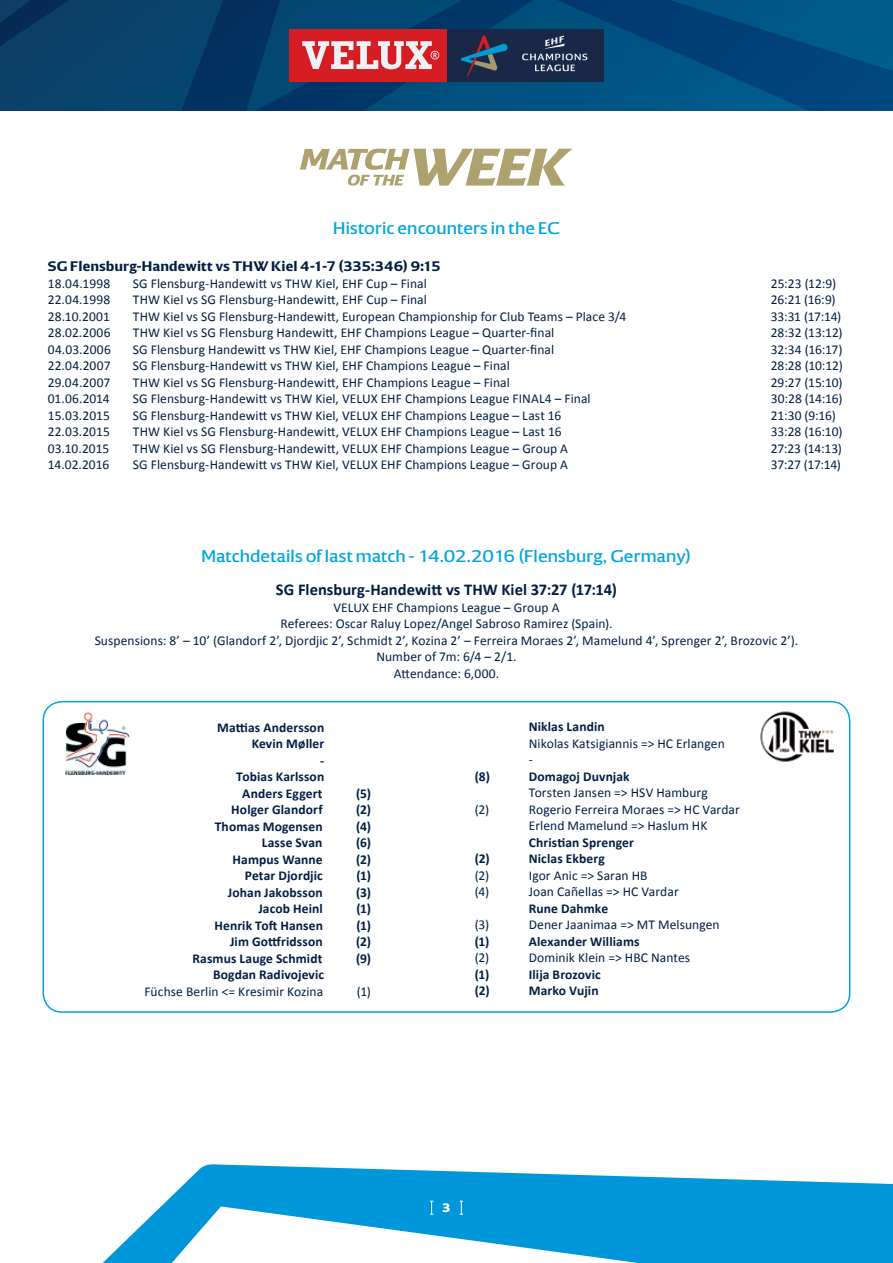
<style>
.page{position:relative;width:893px;height:1263px;background:#fff}
.page>*{position:absolute;margin:0;border:0;box-sizing:border-box;transform-origin:0 0}
.t1{font:16.5px "EHF";letter-spacing:.005em;color:#00a5df}
.t2{font:700 16.5px "Calibri";color:#001d43}
.t3{font:13.5px/16.5px "Calibri";letter-spacing:.005em;color:#001d43}
.t4{font:700 13.5px/16.5px "Calibri";letter-spacing:.01em;color:#001d43;text-align:right}
.t5{font:700 13.5px "EHF";letter-spacing:.01em;color:#001d43}
.t6{font:800 12px "EHF";color:#fff}
</style>
<div class="page">
<svg style="left:102px;top:1164px;width:791px;height:99px;fill:#0096da"></svg>
<svg style="left:430px;top:1201px;width:3px;height:14px"></svg>
<svg style="left:460px;top:1201px;width:3px;height:14px"></svg>
<svg style="left:0;top:0;width:893px;height:111px;background:#024574"></svg>
<div style="left:446px;top:29px;width:158px;height:53px;background:#182846"></div>
<svg style="left:461px;top:35px;width:47px;height:42px"></svg>
<div style="left:289px;top:29px;width:157px;height:53px;background:#d61d24"></div>
<svg style="left:302px;top:41px;width:137px;height:28px"></svg>
<svg style="left:522px;top:36px;width:65px;height:35px"></svg>
<div style="left:43px;top:701px;width:807px;height:312px;border:2px solid #00a5df;border-radius:19px"></div>
<svg style="left:300px;top:149px;width:272px;height:37px"></svg>
<img style="left:66px;top:712px;width:64px;height:62px">
<img style="left:760px;top:711px;width:73px;height:51px">
<p class="t1" style="left:333px;top:218px;width:228px">Historic encounters in the EC</p>
<p class="t5" style="left:48px;top:258px;width:395px">SG Flensburg-Handewitt vs THW Kiel 4-1-7 (335:346) 9:15</p>
<p class="t3" style="left:48px;top:274px;width:64px">18.04.1998</p>
<p class="t3" style="left:133px;top:274px;width:295px">SG Flensburg-Handewitt vs THW Kiel, EHF Cup – Final</p>
<p class="t3" style="left:771px;top:274px;width:67px">25:23 (12:9)</p>
<p class="t3" style="left:48px;top:291px;width:64px">22.04.1998</p>
<p class="t3" style="left:133px;top:291px;width:296px">THW Kiel vs SG Flensburg-Handewitt, EHF Cup – Final</p>
<p class="t3" style="left:771px;top:291px;width:66px">26:21 (16:9)</p>
<p class="t3" style="left:48px;top:307px;width:64px">28.10.2001</p>
<p class="t3" style="left:133px;top:307px;width:495px">THW Kiel vs SG Flensburg-Handewitt, European Championship for Club Teams – Place 3/4</p>
<p class="t3" style="left:771px;top:307px;width:72px">33:31 (17:14)</p>
<p class="t3" style="left:48px;top:324px;width:64px">28.02.2006</p>
<p class="t3" style="left:133px;top:324px;width:423px">THW Kiel vs SG Flensburg Handewitt, EHF Champions League – Quarter-final</p>
<p class="t3" style="left:771px;top:324px;width:73px">28:32 (13:12)</p>
<p class="t3" style="left:48px;top:340px;width:65px">04.03.2006</p>
<p class="t3" style="left:133px;top:340px;width:423px">SG Flensburg Handewitt vs THW Kiel, EHF Champions League – Quarter-final</p>
<p class="t3" style="left:771px;top:340px;width:73px">32:34 (16:17)</p>
<p class="t3" style="left:48px;top:357px;width:64px">22.04.2007</p>
<p class="t3" style="left:133px;top:357px;width:378px">SG Flensburg-Handewitt vs THW Kiel, EHF Champions League – Final</p>
<p class="t3" style="left:771px;top:357px;width:74px">28:28 (10:12)</p>
<p class="t3" style="left:48px;top:373px;width:64px">29.04.2007</p>
<p class="t3" style="left:133px;top:373px;width:378px">THW Kiel vs SG Flensburg-Handewitt, EHF Champions League – Final</p>
<p class="t3" style="left:771px;top:373px;width:73px">29:27 (15:10)</p>
<p class="t3" style="left:48px;top:390px;width:63px">01.06.2014</p>
<p class="t3" style="left:133px;top:390px;width:459px">SG Flensburg-Handewitt vs THW Kiel, VELUX EHF Champions League FINAL4 – Final</p>
<p class="t3" style="left:771px;top:390px;width:73px">30:28 (14:16)</p>
<p class="t3" style="left:48px;top:406px;width:64px">15.03.2015</p>
<p class="t3" style="left:133px;top:406px;width:430px">SG Flensburg-Handewitt vs THW Kiel, VELUX EHF Champions League – Last 16</p>
<p class="t3" style="left:771px;top:406px;width:67px">21:30 (9:16)</p>
<p class="t3" style="left:48px;top:423px;width:64px">22.03.2015</p>
<p class="t3" style="left:133px;top:423px;width:430px">THW Kiel vs SG Flensburg-Handewitt, VELUX EHF Champions League – Last 16</p>
<p class="t3" style="left:771px;top:423px;width:73px">33:28 (16:10)</p>
<p class="t3" style="left:48px;top:439px;width:63px">03.10.2015</p>
<p class="t3" style="left:133px;top:439px;width:437px">THW Kiel vs SG Flensburg-Handewitt, VELUX EHF Champions League – Group A</p>
<p class="t3" style="left:771px;top:439px;width:73px">27:23 (14:13)</p>
<p class="t3" style="left:48px;top:456px;width:63px">14.02.2016</p>
<p class="t3" style="left:133px;top:456px;width:437px">SG Flensburg-Handewitt vs THW Kiel, VELUX EHF Champions League – Group A</p>
<p class="t3" style="left:771px;top:456px;width:72px">37:27 (17:14)</p>
<p class="t1" style="left:201px;top:546px;width:492px">Matchdetails of last match - 14.02.2016 (Flensburg, Germany)</p>
<p class="t2" style="left:276px;top:579px;width:343px">SG Flensburg-Handewitt vs THW Kiel 37:27 (17:14)</p>
<p class="t3" style="left:95px;top:598px;width:705px;text-align:center">VELUX EHF Champions League – Group A<br>Referees: Oscar Raluy Lopez/Angel Sabroso Ramirez (Spain).<br>Suspensions: 8’ – 10’ (Glandorf 2’, Djordjic 2’, Schmidt 2’, Kozina 2’ – Ferreira Moraes 2’, Mamelund 4’, Sprenger 2’, Brozovic 2’).<br>Number of 7m: 6/4 – 2/1.<br>Attendance: 6,000.</p>
<p class="t4" style="left:217px;top:718px;width:109px">Mattias Andersson<br>Kevin Møller<br>-<br>Tobias Karlsson<br>Anders Eggert</p>
<p class="t4" style="left:356px;top:784px;width:16px">(5)</p>
<p class="t4" style="left:231px;top:801px;width:93px">Holger Glandorf</p>
<p class="t4" style="left:356px;top:801px;width:16px">(2)</p>
<p class="t4" style="left:215px;top:817px;width:109px">Thomas Mogensen</p>
<p class="t4" style="left:356px;top:817px;width:16px">(4)</p>
<p class="t4" style="left:262px;top:834px;width:62px">Lasse Svan</p>
<p class="t4" style="left:356px;top:834px;width:16px">(6)</p>
<p class="t4" style="left:233px;top:850px;width:92px">Hampus Wanne</p>
<p class="t4" style="left:356px;top:850px;width:16px">(2)</p>
<p class="t4" style="left:245px;top:867px;width:80px">Petar Djordjic</p>
<p class="t4" style="left:356px;top:867px;width:16px">(1)</p>
<p class="t4" style="left:228px;top:883px;width:96px">Johan Jakobsson</p>
<p class="t4" style="left:356px;top:883px;width:16px">(3)</p>
<p class="t4" style="left:258px;top:900px;width:66px">Jacob Heinl</p>
<p class="t4" style="left:356px;top:900px;width:16px">(1)</p>
<p class="t4" style="left:214px;top:916px;width:110px">Henrik Toft Hansen</p>
<p class="t4" style="left:356px;top:916px;width:16px">(1)</p>
<p class="t4" style="left:230px;top:933px;width:94px">Jim Gottfridsson</p>
<p class="t4" style="left:356px;top:933px;width:16px">(2)</p>
<p class="t4" style="left:193px;top:949px;width:131px">Rasmus Lauge Schmidt</p>
<p class="t4" style="left:356px;top:949px;width:17px">(9)</p>
<p class="t4" style="left:213px;top:966px;width:113px">Bogdan Radivojevic</p>
<p class="t3" style="left:144px;top:982px;width:180px">Füchse Berlin &lt;= Kresimir Kozina</p>
<p class="t3" style="left:357px;top:982px;width:16px">(1)</p>
<p class="t4" style="left:529px;top:718px;width:77px">Niklas Landin</p>
<p class="t3" style="left:529px;top:735px;width:197px">Nikolas Katsigiannis =&gt; HC Erlangen -</p>
<p class="t4" style="left:475px;top:768px;width:17px">(8)</p>
<p class="t4" style="left:529px;top:768px;width:102px">Domagoj Duvnjak</p>
<p class="t3" style="left:529px;top:784px;width:181px">Torsten Jansen =&gt; HSV Hamburg</p>
<p class="t3" style="left:475px;top:801px;width:16px">(2)</p>
<p class="t3" style="left:529px;top:801px;width:212px">Rogerio Ferreira Moraes =&gt; HC Vardar<br>Erlend Mamelund =&gt; Haslum HK</p>
<p class="t4" style="left:529px;top:833px;width:107px">Christian Sprenger</p>
<p class="t4" style="left:475px;top:850px;width:16px">(2)</p>
<p class="t4" style="left:529px;top:850px;width:77px">Niclas Ekberg</p>
<p class="t3" style="left:475px;top:866px;width:16px">(2)</p>
<p class="t3" style="left:529px;top:866px;width:120px">Igor Anic =&gt; Saran HB</p>
<p class="t3" style="left:475px;top:883px;width:16px">(4)</p>
<p class="t3" style="left:529px;top:883px;width:151px">Joan Cañellas =&gt; HC Vardar</p>
<p class="t4" style="left:529px;top:899px;width:81px">Rune Dahmke</p>
<p class="t3" style="left:475px;top:916px;width:16px">(3)</p>
<p class="t3" style="left:529px;top:916px;width:192px">Dener Jaanimaa =&gt; MT Melsungen</p>
<p class="t4" style="left:475px;top:932px;width:16px">(1)</p>
<p class="t4" style="left:529px;top:932px;width:112px">Alexander Williams</p>
<p class="t3" style="left:475px;top:949px;width:16px">(2)</p>
<p class="t3" style="left:529px;top:949px;width:163px">Dominik Klein =&gt; HBC Nantes</p>
<p class="t4" style="left:475px;top:965px;width:16px">(1)</p>
<p class="t4" style="left:529px;top:965px;width:74px">Ilija Brozovic</p>
<p class="t4" style="left:475px;top:982px;width:16px">(2)</p>
<p class="t4" style="left:529px;top:982px;width:71px">Marko Vujin</p>
<p class="t6" style="left:442px;top:1201px;width:10px">3</p>
</div>
